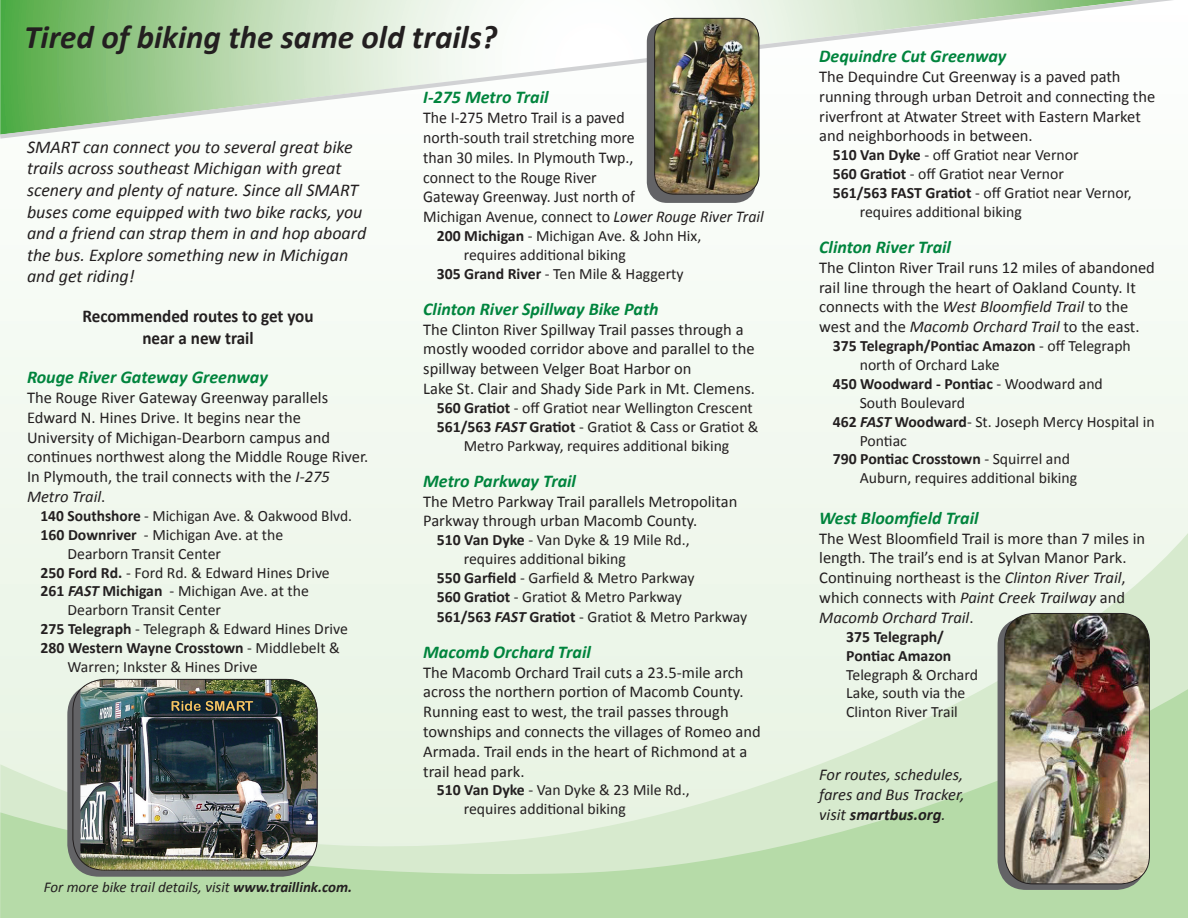
<style>
.page{position:relative;width:1188px;height:918px;background:#f4faf3}
.page>*{position:absolute;margin:0;border:0;box-sizing:border-box;transform-origin:0 0}
.t1{font:italic 700 33px "Calibri";color:#231f20}
.t2{font:italic 18px/21.6px "Calibri";color:#231f20}
.Paragraph_Style_1{font:italic 700 18px "Calibri";color:#00843d}
.t3{font:700 18px "Calibri";color:#231f20;scale:.95 1}
.Paragraph_Style_1-2{font:16.5px/19.8px "Calibri";color:#231f20}
.Paragraph_Style_1-3{font:16.5px "Calibri";color:#231f20;scale:.96 1}
.Paragraph_Style_1-4{font:italic 16.5px "Calibri";color:#231f20}
.Paragraph_Style_1-5{font:italic 700 16.5px "Calibri";color:#231f20}
.Paragraph_Style_1-6{font:15.75px "Calibri";color:#231f20}
.Paragraph_Style_1-7{font:700 15.75px "Calibri";color:#231f20}
.Paragraph_Style_1-8{font:italic 15px "Calibri";color:#231f20}
.s1{font-style:italic}
.s2{font-weight:700}
.s3{font-weight:700;font-style:italic}
.s4{font-weight:400}
.s5{font-style:normal}
</style>
<div class="page">
<div style="left:0;top:533px;width:1188px;height:156px;background:#edf6ea"></div>
<svg style="left:0;top:689px;width:1188px;height:229px"></svg>
<svg style="left:0;top:0;width:1188px;height:141px"></svg>
<div style="left:647px;top:22px;width:109px;height:181px;background:#636366;border-radius:20px"></div>
<img style="left:654px;top:18px;width:105px;height:177px">
<div style="left:654px;top:18px;width:105px;height:177px;border:1px solid #231f20;border-radius:20px"></div>
<div style="left:998px;top:617px;width:147px;height:273px;background:#636366;border-radius:29px"></div>
<img style="left:1005px;top:613px;width:144px;height:271px">
<div style="left:1004px;top:613px;width:146px;height:271px;border:1px solid #231f20;border-radius:29px"></div>
<div style="left:67px;top:683px;width:247px;height:194px;background:#636366;border-radius:32px"></div>
<img style="left:80px;top:679px;width:238px;height:191px">
<div style="left:73px;top:679px;width:245px;height:191px;border:1px solid #231f20;border-radius:32px"></div>
<p class="t1" style="left:24px;top:16px;width:474px">Tired of biking the same old trails?</p>
<p class="t2" style="left:27px;top:135px;width:341px">SMART can connect you to several great bike trails across southeast Michigan with great scenery and plenty of nature. Since all SMART buses come equipped with two bike racks, you and a friend can strap them in and hop aboard the bus. Explore something new in Michigan and get riding!</p>
<p class="t3" style="left:82px;top:304px;width:245px">Recommended routes to get you</p>
<p class="t3" style="left:142px;top:326px;width:119px">near a new trail</p>
<p class="Paragraph_Style_1" style="left:27px;top:366px;width:242px">Rouge River Gateway Greenway</p>
<p class="Paragraph_Style_1-2" style="left:27px;top:388px;width:343px">The Rouge River Gateway Greenway parallels Edward N. Hines Drive. It begins near the University of Michigan-Dearborn campus and continues northwest along the Middle Rouge River.<br>In Plymouth, the trail connects with the <span class="s1">I-275<br>Metro Trail</span>.</p>
<p class="Paragraph_Style_1-6" style="left:40px;top:506px;width:313px"><span class="s2">140 Southshore</span> - Michigan Ave. &amp; Oakwood Blvd.</p>
<p class="Paragraph_Style_1-6" style="left:40px;top:525px;width:244px"><span class="s2">160 Downriver</span> - Michigan Ave. at the</p>
<p class="Paragraph_Style_1-6" style="left:67px;top:543px;width:155px">Dearborn Transit Center</p>
<p class="Paragraph_Style_1-6" style="left:40px;top:562px;width:291px"><span class="s2">250 Ford Rd.</span> - Ford Rd. &amp; Edward Hines Drive</p>
<p class="Paragraph_Style_1-6" style="left:40px;top:581px;width:270px"><span class="s2">261</span> <span class="s3">FAST</span> <span class="s2">Michigan</span> - Michigan Ave. at the</p>
<p class="Paragraph_Style_1-6" style="left:67px;top:600px;width:155px">Dearborn Transit Center</p>
<p class="Paragraph_Style_1-6" style="left:40px;top:619px;width:309px"><span class="s2">275 Telegraph</span> - Telegraph &amp; Edward Hines Drive</p>
<p class="Paragraph_Style_1-7" style="left:40px;top:638px;width:301px">280 Western Wayne Crosstown <span class="s4">- Middlebelt &amp;</span></p>
<p class="Paragraph_Style_1-6" style="left:67px;top:657px;width:192px">Warren; Inkster &amp; Hines Drive</p>
<p class="Paragraph_Style_1-8" style="left:44px;top:876px;width:310px">For more bike trail details, visit <span class="s2">www.traillink.com.</span></p>
<p class="Paragraph_Style_1" style="left:423px;top:86px;width:127px">I-275 Metro Trail</p>
<p class="Paragraph_Style_1-3" style="left:423px;top:107px;width:212px">The I-275 Metro Trail is a paved</p>
<p class="Paragraph_Style_1-3" style="left:423px;top:127px;width:222px">north-south trail stretching more</p>
<p class="Paragraph_Style_1-3" style="left:423px;top:147px;width:221px">than 30 miles. In Plymouth Twp.,</p>
<p class="Paragraph_Style_1-3" style="left:423px;top:167px;width:182px">connect to the Rouge River</p>
<p class="Paragraph_Style_1-3" style="left:423px;top:186px;width:222px">Gateway Greenway. Just north of</p>
<p class="Paragraph_Style_1-3" style="left:423px;top:206px;width:356px">Michigan Avenue, connect to <span class="s1">Lower Rouge River Trail</span></p>
<p class="Paragraph_Style_1-6" style="left:437px;top:226px;width:266px"><span class="s2">200 Michigan</span> - Michigan Ave. &amp; John Hix,</p>
<p class="Paragraph_Style_1-6" style="left:464px;top:245px;width:164px">requires additional biking</p>
<p class="Paragraph_Style_1-6" style="left:437px;top:264px;width:248px"><span class="s2">305 Grand River</span> - Ten Mile &amp; Haggerty</p>
<p class="Paragraph_Style_1" style="left:423px;top:297px;width:237px">Clinton River Spillway Bike Path</p>
<p class="Paragraph_Style_1-2" style="left:423px;top:319px;width:333px">The Clinton River Spillway Trail passes through a mostly wooded corridor above and parallel to the spillway between Velger Boat Harbor on</p>
<p class="Paragraph_Style_1-2" style="left:423px;top:379px;width:333px">Lake St. Clair and Shady Side Park in Mt. Clemens.</p>
<p class="Paragraph_Style_1-6" style="left:437px;top:398px;width:318px"><span class="s2">560 Gratiot</span> - off Gratiot near Wellington Crescent</p>
<p class="Paragraph_Style_1-6" style="left:437px;top:417px;width:323px"><span class="s2">561/563</span> <span class="s3">FAST</span> <span class="s2">Gratiot</span> - Gratiot &amp; Cass or Gratiot &amp;</p>
<p class="Paragraph_Style_1-6" style="left:464px;top:436px;width:267px">Metro Parkway, requires additional biking</p>
<p class="Paragraph_Style_1" style="left:423px;top:469px;width:154px">Metro Parkway Trail</p>
<p class="Paragraph_Style_1-2" style="left:423px;top:491px;width:316px">The Metro Parkway Trail parallels Metropolitan<br>Parkway through urban Macomb County.</p>
<p class="Paragraph_Style_1-6" style="left:437px;top:530px;width:255px"><span class="s2">510 Van Dyke</span> - Van Dyke &amp; 19 Mile Rd.,</p>
<p class="Paragraph_Style_1-6" style="left:464px;top:549px;width:164px">requires additional biking</p>
<p class="Paragraph_Style_1-6" style="left:437px;top:568px;width:259px"><span class="s2">550 Garfield</span> - Garfield &amp; Metro Parkway</p>
<p class="Paragraph_Style_1-6" style="left:437px;top:587px;width:247px"><span class="s2">560 Gratiot</span> - Gratiot &amp; Metro Parkway</p>
<p class="Paragraph_Style_1-6" style="left:437px;top:607px;width:312px"><span class="s2">561/563</span> <span class="s3">FAST</span> <span class="s2">Gratiot</span> - Gratiot &amp; Metro Parkway</p>
<p class="Paragraph_Style_1" style="left:423px;top:640px;width:169px">Macomb Orchard Trail</p>
<p class="Paragraph_Style_1-2" style="left:423px;top:662px;width:339px">The Macomb Orchard Trail cuts a 23.5-mile arch across the northern portion of Macomb County.<br>Running east to west, the trail passes through townships and connects the villages of Romeo and Armada. Trail ends in the heart of Richmond at a trail head park.</p>
<p class="Paragraph_Style_1-6" style="left:437px;top:780px;width:255px"><span class="s2">510 Van Dyke</span> - Van Dyke &amp; 23 Mile Rd.,</p>
<p class="Paragraph_Style_1-6" style="left:464px;top:799px;width:164px">requires additional biking</p>
<p class="Paragraph_Style_1" style="left:819px;top:45px;width:189px">Dequindre Cut Greenway</p>
<p class="Paragraph_Style_1-2" style="left:819px;top:67px;width:338px">The Dequindre Cut Greenway is a paved path running through urban Detroit and connecting the riverfront at Atwater Street with Eastern Market and neighborhoods in between.</p>
<p class="Paragraph_Style_1-6" style="left:833px;top:145px;width:247px"><span class="s2">510 Van Dyke</span> - off Gratiot near Vernor</p>
<p class="Paragraph_Style_1-6" style="left:833px;top:164px;width:233px"><span class="s2">560 Gratiot</span> - off Gratiot near Vernor</p>
<p class="Paragraph_Style_1-6" style="left:833px;top:183px;width:301px"><span class="s2">561/563 FAST Gratiot</span> - off Gratiot near Vernor,</p>
<p class="Paragraph_Style_1-6" style="left:860px;top:202px;width:164px">requires additional biking</p>
<p class="Paragraph_Style_1" style="left:819px;top:235px;width:133px">Clinton River Trail</p>
<p class="Paragraph_Style_1-2" style="left:819px;top:257px;width:337px">The Clinton River Trail runs 12 miles of abandoned rail line through the heart of Oakland County. It connects with the <span class="s1">West Bloomfield Trail</span> to the west and the <span class="s1">Macomb Orchard Trail</span> to the east.</p>
<p class="Paragraph_Style_1-7" style="left:833px;top:336px;width:300px">375 Telegraph/Pontiac Amazon <span class="s4">- off Telegraph</span></p>
<p class="Paragraph_Style_1-6" style="left:860px;top:355px;width:141px">north of Orchard Lake</p>
<p class="Paragraph_Style_1-7" style="left:833px;top:374px;width:272px">450 Woodward - Pontiac <span class="s4">- Woodward and</span></p>
<p class="Paragraph_Style_1-6" style="left:860px;top:393px;width:107px">South Boulevard</p>
<p class="Paragraph_Style_1-6" style="left:833px;top:411px;width:323px"><span class="s2">462</span> <span class="s3">FAST</span> <span class="s2">Woodward</span>- St. Joseph Mercy Hospital in</p>
<p class="Paragraph_Style_1-6" style="left:860px;top:430px;width:49px">Pontiac</p>
<p class="Paragraph_Style_1-7" style="left:833px;top:449px;width:239px">790 Pontiac Crosstown <span class="s4">- Squirrel and</span></p>
<p class="Paragraph_Style_1-6" style="left:860px;top:468px;width:219px">Auburn, requires additional biking</p>
<p class="Paragraph_Style_1" style="left:819px;top:506px;width:161px">West Bloomfield Trail</p>
<p class="Paragraph_Style_1-2" style="left:819px;top:528px;width:327px">The West Bloomfield Trail is more than 7 miles in</p>
<p class="Paragraph_Style_1-2" style="left:819px;top:548px;width:309px">length. The trail’s end is at Sylvan Manor Park.<br>Continuing northeast is the <span class="s1">Clinton River Trail</span>,</p>
<p class="Paragraph_Style_1-2" style="left:819px;top:588px;width:307px">which connects with <span class="s1">Paint Creek Trailway</span> and</p>
<p class="Paragraph_Style_1-4" style="left:819px;top:606px;width:156px">Macomb Orchard Trail<span class="s5">.</span></p>
<p class="Paragraph_Style_1-7" style="left:846px;top:626px;width:99px">375 Telegraph/</p>
<p class="Paragraph_Style_1-7" style="left:846px;top:645px;width:107px">Pontiac Amazon</p>
<p class="Paragraph_Style_1-6" style="left:846px;top:664px;width:133px">Telegraph &amp; Orchard</p>
<p class="Paragraph_Style_1-6" style="left:846px;top:683px;width:121px">Lake, south via the</p>
<p class="Paragraph_Style_1-6" style="left:846px;top:702px;width:113px">Clinton River Trail</p>
<p class="Paragraph_Style_1-4" style="left:819px;top:764px;width:146px">For routes, schedules,</p>
<p class="Paragraph_Style_1-4" style="left:819px;top:783px;width:147px">fares and Bus Tracker,</p>
<p class="Paragraph_Style_1-5" style="left:819px;top:804px;width:128px"><span class="s4">visit</span> smartbus.org<span class="s4">.</span></p>
</div>
